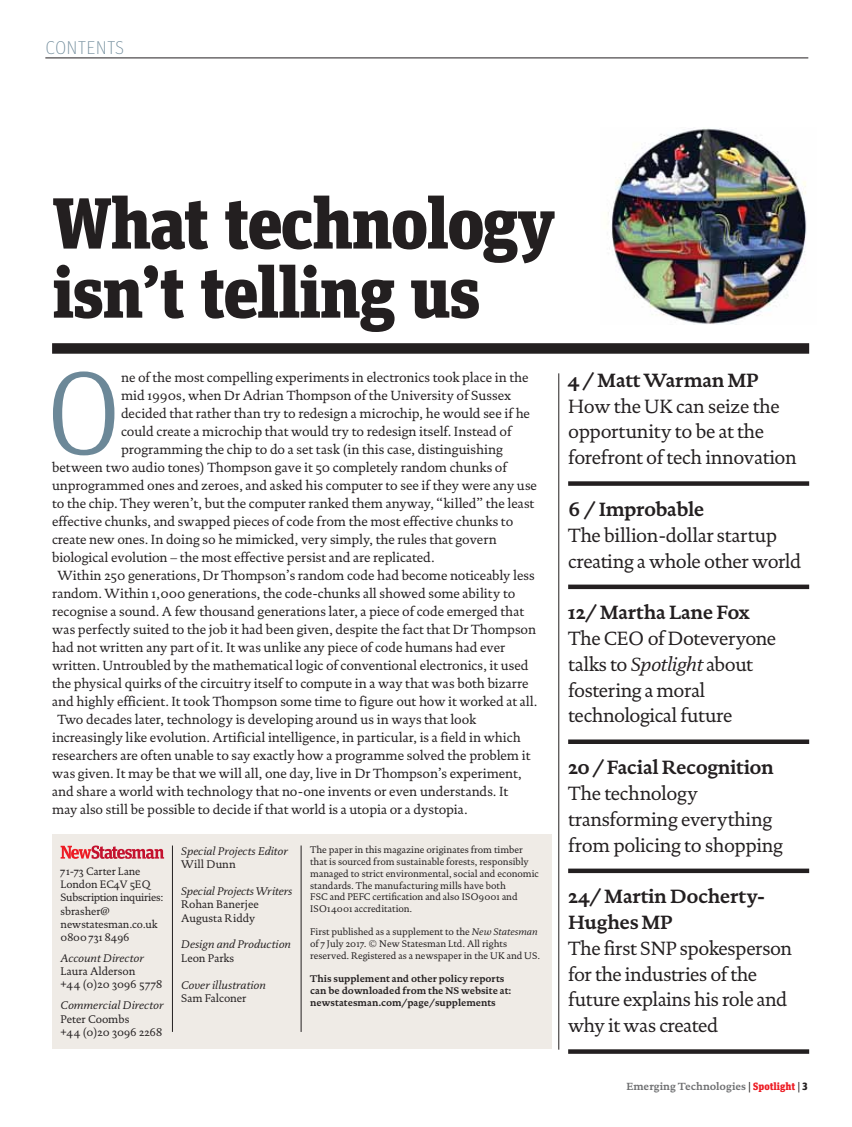
<style>
.page{position:relative;width:852px;height:1127px;background:#fff}
.page>*{position:absolute;margin:0;border:0;box-sizing:border-box;transform-origin:0 0}
.t1{font:300 118.65px "Unit Slab Pro";color:#6c8898;scale:1.05 1}
.t2{font:900 72px/69px "Unit Slab Pro";letter-spacing:-.025em;color:#231f20}
.t3{font:19.5px/25.8px "DTL Documenta ST";letter-spacing:-.02em;color:#231f20}
.t4{font:700 19.5px/25.8px "DTL Documenta ST";letter-spacing:-.02em;color:#231f20}
.t5{font:100 18.6px "Unit OT";letter-spacing:-.005em;color:#6c8898}
.t6{font:13.5px "DTL Documenta ST";color:#231f20}
.t7{font:italic 11.25px "DTL Documenta ST";color:#231f20}
.t8{font:11.25px/13.4px "DTL Documenta ST";color:#231f20}
.t9{font:10.95px/13.2px "DTL Documenta ST";letter-spacing:-.005em;color:#231f20}
.t10{font:700 10.5px "DTL Documenta ST";color:#6d6e70}
.t11{font:9.75px/11.7px "DTL Documenta ST";color:#231f20}
.t12{font:700 9.75px/11.7px "DTL Documenta ST";color:#231f20}
.s1{font-style:italic}
.s2{font-weight:400;color:#231f20}
.s3{font-family:"Unit Slab Pro";font-weight:900;color:#ed1c24}
.s4{font-family:"Unit Slab Pro";font-weight:900;color:#231f20}
</style>
<div class="page">
<hr style="left:45px;top:58px;width:763px;height:1px;background:#231f20">
<div style="left:52px;top:833px;width:499px;height:215px;background:#efebe6"></div>
<hr style="left:558px;top:373px;width:1px;height:676px;background:#231f20">
<hr style="left:301px;top:845px;width:1px;height:186px;background:#231f20">
<hr style="left:172px;top:845px;width:1px;height:186px;background:#231f20">
<svg style="left:568px;top:481px;width:241px;height:4px"></svg>
<div style="left:568px;top:584px;width:241px;height:5px;background:#231f20"></div>
<svg style="left:568px;top:739px;width:241px;height:4px"></svg>
<svg style="left:568px;top:868px;width:241px;height:4px"></svg>
<svg style="left:568px;top:1049px;width:241px;height:4px"></svg>
<svg style="left:61px;top:845px;width:103px;height:13px"></svg>
<div style="left:52px;top:343px;width:757px;height:10px;background:#231f20"></div>
<img style="left:608px;top:128px;width:199px;height:196px">
<h3 class="t5" style="left:45px;top:36px;width:81px">CONTENTS</h3>
<h2 class="t2" style="left:52px;top:195px;width:504px">What technology isn’t telling us</h2>
<h1 class="t1" style="left:46px;top:369px;width:73px">O</h1>
<p class="t6" style="left:121px;top:371px;width:409px">ne of the most compelling experiments in electronics took place in the</p>
<p class="t6" style="left:121px;top:389px;width:392px">mid 1990s, when Dr Adrian Thompson of the University of Sussex</p>
<p class="t6" style="left:121px;top:407px;width:410px">decided that rather than try to redesign a microchip, he would see if he</p>
<p class="t6" style="left:121px;top:425px;width:392px">could create a microchip that would try to redesign itself. Instead of</p>
<p class="t6" style="left:121px;top:443px;width:383px">programming the chip to do a set task (in this case, distinguishing</p>
<p class="t6" style="left:52px;top:461px;width:456px">between two audio tones) Thompson gave it 50 completely random chunks of</p>
<p class="t6" style="left:52px;top:479px;width:486px">unprogrammed ones and zeroes, and asked his computer to see if they were any use</p>
<p class="t6" style="left:52px;top:497px;width:484px">to the chip. They weren’t, but the computer ranked them anyway, “killed” the least</p>
<p class="t6" style="left:52px;top:515px;width:463px">effective chunks, and swapped pieces of code from the most effective chunks to</p>
<p class="t6" style="left:52px;top:533px;width:446px">create new ones. In doing so he mimicked, very simply, the rules that govern</p>
<p class="t6" style="left:52px;top:551px;width:384px">biological evolution – the most effective persist and are replicated.</p>
<p class="t6" style="left:57px;top:569px;width:479px">Within 250 generations, Dr Thompson’s random code had become noticeably less</p>
<p class="t6" style="left:52px;top:587px;width:465px">random. Within 1,000 generations, the code-chunks all showed some ability to</p>
<p class="t6" style="left:52px;top:605px;width:473px">recognise a sound. A few thousand generations later, a piece of code emerged that</p>
<p class="t6" style="left:52px;top:623px;width:485px">was perfectly suited to the job it had been given, despite the fact that Dr Thompson</p>
<p class="t6" style="left:52px;top:641px;width:454px">had not written any part of it. It was unlike any piece of code humans had ever</p>
<p class="t6" style="left:52px;top:659px;width:478px">written. Untroubled by the mathematical logic of conventional electronics, it used</p>
<p class="t6" style="left:52px;top:677px;width:478px">the physical quirks of the circuitry itself to compute in a way that was both bizarre</p>
<p class="t6" style="left:52px;top:695px;width:486px">and highly efficient. It took Thompson some time to figure out how it worked at all.</p>
<p class="t6" style="left:57px;top:713px;width:420px">Two decades later, technology is developing around us in ways that look</p>
<p class="t6" style="left:52px;top:731px;width:470px">increasingly like evolution. Artificial intelligence, in particular, is a field in which</p>
<p class="t6" style="left:52px;top:749px;width:480px">researchers are often unable to say exactly how a programme solved the problem it</p>
<p class="t6" style="left:52px;top:767px;width:471px">was given. It may be that we will all, one day, live in Dr Thompson’s experiment,</p>
<p class="t6" style="left:52px;top:785px;width:457px">and share a world with technology that no-one invents or even understands. It</p>
<p class="t6" style="left:52px;top:803px;width:417px">may also still be possible to decide if that world is a utopia or a dystopia.</p>
<p class="t9" style="left:61px;top:865px;width:104px">71-73 Carter Lane<br>London EC4V 5EQ<br>Subscription inquiries: sbrasher@ newstatesman.co.uk<br>0800 731 8496</p>
<p class="t7" style="left:61px;top:952px;width:85px">Account Director</p>
<p class="t8" style="left:61px;top:965px;width:103px">Laura Alderson<br>+44 (0)20 3096 5778</p>
<p class="t7" style="left:61px;top:1000px;width:104px">Commercial Director</p>
<p class="t8" style="left:61px;top:1012px;width:103px">Peter Coombs<br>+44 (0)20 3096 2268</p>
<p class="t7" style="left:181px;top:846px;width:108px">Special Projects Editor</p>
<p class="t8" style="left:181px;top:858px;width:56px">Will Dunn</p>
<p class="t7" style="left:181px;top:886px;width:113px">Special Projects Writers</p>
<p class="t8" style="left:181px;top:898px;width:79px">Rohan Banerjee<br>Augusta Riddy</p>
<p class="t7" style="left:181px;top:939px;width:111px">Design and Production</p>
<p class="t8" style="left:181px;top:951px;width:55px">Leon Parks</p>
<p class="t7" style="left:181px;top:979px;width:86px">Cover illustration</p>
<p class="t8" style="left:181px;top:992px;width:67px">Sam Falconer</p>
<p class="t11" style="left:310px;top:844px;width:230px">The paper in this magazine originates from timber that is sourced from sustainable forests, responsibly managed to strict environmental, social and economic standards. The manufacturing mills have both<br>FSC and PEFC certification and also ISO9001 and ISO14001 accreditation.</p>
<p class="t11" style="left:310px;top:926px;width:232px">First published as a supplement to the <span class="s1">New Statesman </span>of 7 July 2017. © New Statesman Ltd. All rights reserved. Registered as a newspaper in the UK and US.</p>
<p class="t12" style="left:310px;top:973px;width:202px">This supplement and other policy reports can be downloaded from the NS website at: newstatesman.com/page/supplements</p>
<h3 class="t4" style="left:568px;top:368px;width:192px">4 / Matt Warman MP</h3>
<h3 class="t3" style="left:568px;top:394px;width:230px">How the UK can seize the opportunity to be at the forefront of tech innovation</h3>
<h3 class="t4" style="left:568px;top:497px;width:138px">6 / Improbable</h3>
<h3 class="t3" style="left:568px;top:523px;width:235px">The billion-dollar startup creating a whole other world</h3>
<h3 class="t4" style="left:568px;top:600px;width:183px">12/ Martha Lane Fox</h3>
<h3 class="t3" style="left:568px;top:626px;width:210px">The CEO of Doteveryone talks to <span class="s1">Spotlight</span> about fostering a moral technological future</h3>
<h3 class="t4" style="left:568px;top:755px;width:207px">20 / Facial Recognition</h3>
<h3 class="t3" style="left:568px;top:781px;width:216px">The technology transforming everything from policing to shopping</h3>
<h3 class="t4" style="left:568px;top:884px;width:199px">24/ Martin Docherty-<br>Hughes MP</h3>
<h3 class="t3" style="left:568px;top:936px;width:226px">The first SNP spokesperson for the industries of the future explains his role and why it was created</h3>
<p class="t10" style="left:626px;top:1081px;width:182px">Emerging Technologies <span class="s2">|</span> <span class="s3">Spotlight</span> <span class="s2">|</span> <span class="s4">3</span></p>
</div>
